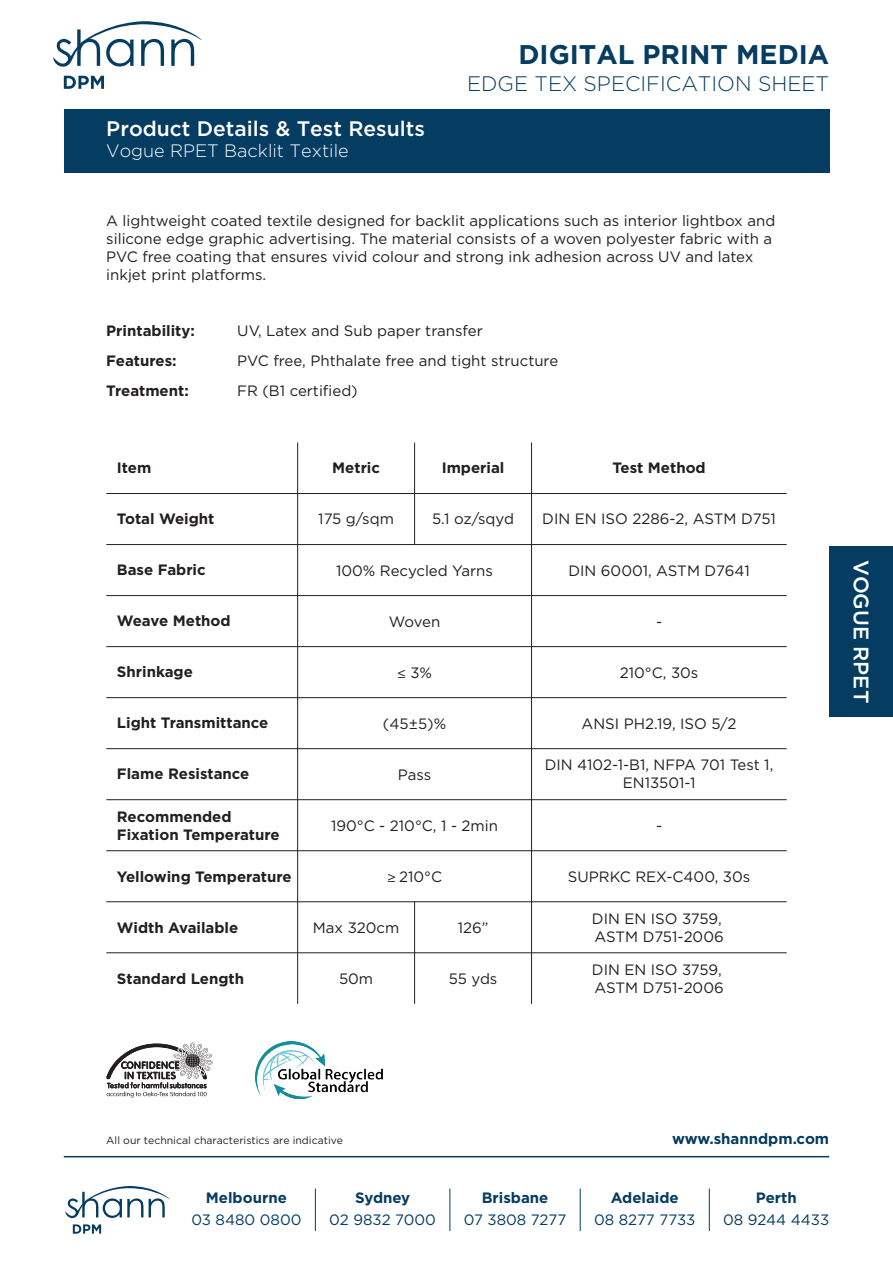
<style>
.page{position:relative;width:893px;height:1263px;background:#fff}
.page>*{position:absolute;margin:0;border:0;box-sizing:border-box;transform-origin:0 0}
.t1{font:700 27px "Gotham";color:#053c61}
.t2{font:500 21px "Gotham";color:#fff}
.t3{font:300 21px "Gotham";color:#053c61}
.t4{font:300 18px "Gotham";color:#fff}
.t5{font:15px/18px "Gotham";color:#231f20}
.t6{font:700 15px/30px "Gotham";color:#231f20}
.t7{font:700 15px "Gotham";color:#053c61}
.t8{font:15px "Gotham";color:#053c61}
.t9{font:10.5px "Gotham";color:#231f20}
.s1{font-family:"Myriad Pro"}
</style>
<div class="page">
<svg style="left:53px;top:21px;width:149px;height:46px"></svg>
<svg style="left:64px;top:76px;width:40px;height:13px"></svg>
<hr style="left:64px;top:1156px;width:765px;height:1px;background:#053c61">
<div style="left:829px;top:546px;width:64px;height:170px;background:#053c61"></div>
<div style="left:64px;top:109px;width:765px;height:64px;background:#053c61"></div>
<hr style="left:315px;top:1188px;width:1px;height:43px;background:#053c61">
<hr style="left:449px;top:1188px;width:1px;height:43px;background:#053c61">
<hr style="left:580px;top:1188px;width:1px;height:43px;background:#053c61">
<hr style="left:709px;top:1188px;width:1px;height:43px;background:#053c61">
<svg style="left:65px;top:1186px;width:105px;height:47px"></svg>
<hr style="left:106px;top:493px;width:681px;height:1px;background:#231f20">
<hr style="left:106px;top:544px;width:681px;height:1px;background:#231f20">
<hr style="left:106px;top:595px;width:681px;height:1px;background:#231f20">
<hr style="left:106px;top:952px;width:681px;height:1px;background:#231f20">
<hr style="left:414px;top:442px;width:1px;height:102px;background:#231f20">
<hr style="left:297px;top:442px;width:1px;height:562px;background:#231f20">
<hr style="left:414px;top:902px;width:1px;height:102px;background:#231f20">
<hr style="left:106px;top:646px;width:681px;height:1px;background:#231f20">
<hr style="left:106px;top:697px;width:681px;height:1px;background:#231f20">
<hr style="left:106px;top:748px;width:681px;height:1px;background:#231f20">
<hr style="left:106px;top:799px;width:681px;height:1px;background:#231f20">
<hr style="left:106px;top:850px;width:681px;height:1px;background:#231f20">
<hr style="left:106px;top:901px;width:681px;height:1px;background:#231f20">
<hr style="left:531px;top:442px;width:1px;height:562px;background:#231f20">
<svg style="left:106px;top:1042px;width:107px;height:55px"></svg>
<img style="left:255px;top:1041px;width:128px;height:58px">
<h2 class="t2" style="left:106px;top:115px;width:320px">Product Details &amp; Test Results</h2>
<p class="t4" style="left:106px;top:139px;width:244px">Vogue RPET Backlit Textile</p>
<h1 class="t1" style="left:518px;top:36px;width:312px">DIGITAL PRINT MEDIA</h1>
<h2 class="t3" style="left:467px;top:70px;width:364px">EDGE TEX SPECIFICATION SHEET</h2>
<p class="t5" style="left:106px;top:211px;width:670px">A lightweight coated textile designed for backlit applications such as interior lightbox and silicone edge graphic advertising. The material consists of a woven polyester fabric with a PVC free coating that ensures vivid colour and strong ink adhesion across UV and latex inkjet print platforms.</p>
<p class="t6" style="left:106px;top:315px;width:90px">Printability:<br>Features:<br>Treatment:</p>
<p class="t5" style="left:237px;top:315px;width:322px;line-height:30px">UV, Latex and Sub paper transfer<br>PVC free, Phthalate free and tight structure<br>FR (B1 certified)</p>
<p class="t6" style="left:117px;top:453px;width:36px">Item</p>
<p class="t6" style="left:117px;top:504px;width:99px">Total Weight</p>
<p class="t6" style="left:117px;top:555px;width:90px">Base Fabric</p>
<p class="t6" style="left:117px;top:606px;width:115px">Weave Method</p>
<p class="t6" style="left:117px;top:657px;width:78px">Shrinkage</p>
<p class="t6" style="left:117px;top:708px;width:153px">Light Transmittance</p>
<p class="t6" style="left:117px;top:759px;width:134px">Flame Resistance</p>
<p class="t6" style="left:117px;top:807px;width:164px;line-height:18px">Recommended<br>Fixation Temperature</p>
<p class="t6" style="left:117px;top:861px;width:176px">Yellowing Temperature</p>
<p class="t6" style="left:117px;top:912px;width:123px">Width Available</p>
<p class="t6" style="left:117px;top:963px;width:129px">Standard Length</p>
<p class="t6" style="left:332px;top:453px;width:49px">Metric</p>
<p class="t6" style="left:442px;top:453px;width:64px">Imperial</p>
<p class="t5" style="left:318px;top:510px;width:77px">175 g/sqm</p>
<p class="t5" style="left:432px;top:510px;width:83px">5.1 oz/sqyd</p>
<p class="t5" style="left:336px;top:561px;width:158px">100% Recycled Yarns</p>
<p class="t5" style="left:389px;top:612px;width:53px">Woven</p>
<p class="t5" style="left:397px;top:663px;width:37px"><span class="s1">≤</span> 3%</p>
<p class="t5" style="left:383px;top:714px;width:65px">(45±5)%</p>
<p class="t5" style="left:398px;top:766px;width:35px">Pass</p>
<p class="t5" style="left:331px;top:817px;width:168px">190°C - 210°C, 1 - 2min</p>
<p class="t5" style="left:387px;top:868px;width:57px"><span class="s1">≥</span> 210°C</p>
<p class="t5" style="left:313px;top:919px;width:88px">Max 320cm</p>
<p class="t5" style="left:458px;top:919px;width:32px">126”</p>
<p class="t5" style="left:339px;top:970px;width:36px">50m</p>
<p class="t5" style="left:449px;top:970px;width:50px">55 yds</p>
<p class="t6" style="left:612px;top:453px;width:95px">Test Method</p>
<p class="t5" style="left:542px;top:510px;width:235px">DIN EN ISO 2286-2, ASTM D751</p>
<p class="t5" style="left:568px;top:561px;width:183px">DIN 60001, ASTM D7641</p>
<p class="t5" style="left:656px;top:612px;width:8px">-</p>
<p class="t5" style="left:620px;top:663px;width:80px">210°C, 30s</p>
<p class="t5" style="left:582px;top:714px;width:156px">ANSI PH2.19, ISO 5/2</p>
<p class="t5" style="left:545px;top:756px;width:230px;text-align:center">DIN 4102-1-B1, NFPA 701 Test 1,<br>EN13501-1</p>
<p class="t5" style="left:656px;top:817px;width:8px">-</p>
<p class="t5" style="left:568px;top:868px;width:184px">SUPRKC REX-C400, 30s</p>
<p class="t5" style="left:592px;top:909px;width:133px">DIN EN ISO 3759,<br>ASTM D751-2006</p>
<p class="t5" style="left:592px;top:960px;width:133px">DIN EN ISO 3759,<br>ASTM D751-2006</p>
<h2 class="t2" style="left:875px;top:560px;width:145px;rotate:90deg">VOGUE RPET</h2>
<p class="t9" style="left:106px;top:1133px;width:238px">All our technical characteristics are indicative</p>
<p class="t7" style="left:672px;top:1129px;width:159px">www.shanndpm.com</p>
<p class="t7" style="left:206px;top:1188px;width:82px">Melbourne</p>
<p class="t8" style="left:191px;top:1210px;width:112px">03 8480 0800</p>
<p class="t7" style="left:355px;top:1188px;width:57px">Sydney</p>
<p class="t7" style="left:611px;top:1188px;width:70px">Adelaide</p>
<p class="t8" style="left:594px;top:1210px;width:103px">08 8277 7733</p>
<p class="t7" style="left:482px;top:1188px;width:68px">Brisbane</p>
<p class="t8" style="left:329px;top:1210px;width:108px">02 9832 7000</p>
<p class="t8" style="left:464px;top:1210px;width:104px">07 3808 7277</p>
<p class="t7" style="left:756px;top:1188px;width:42px">Perth</p>
<p class="t8" style="left:723px;top:1210px;width:107px">08 9244 4433</p>
</div>
